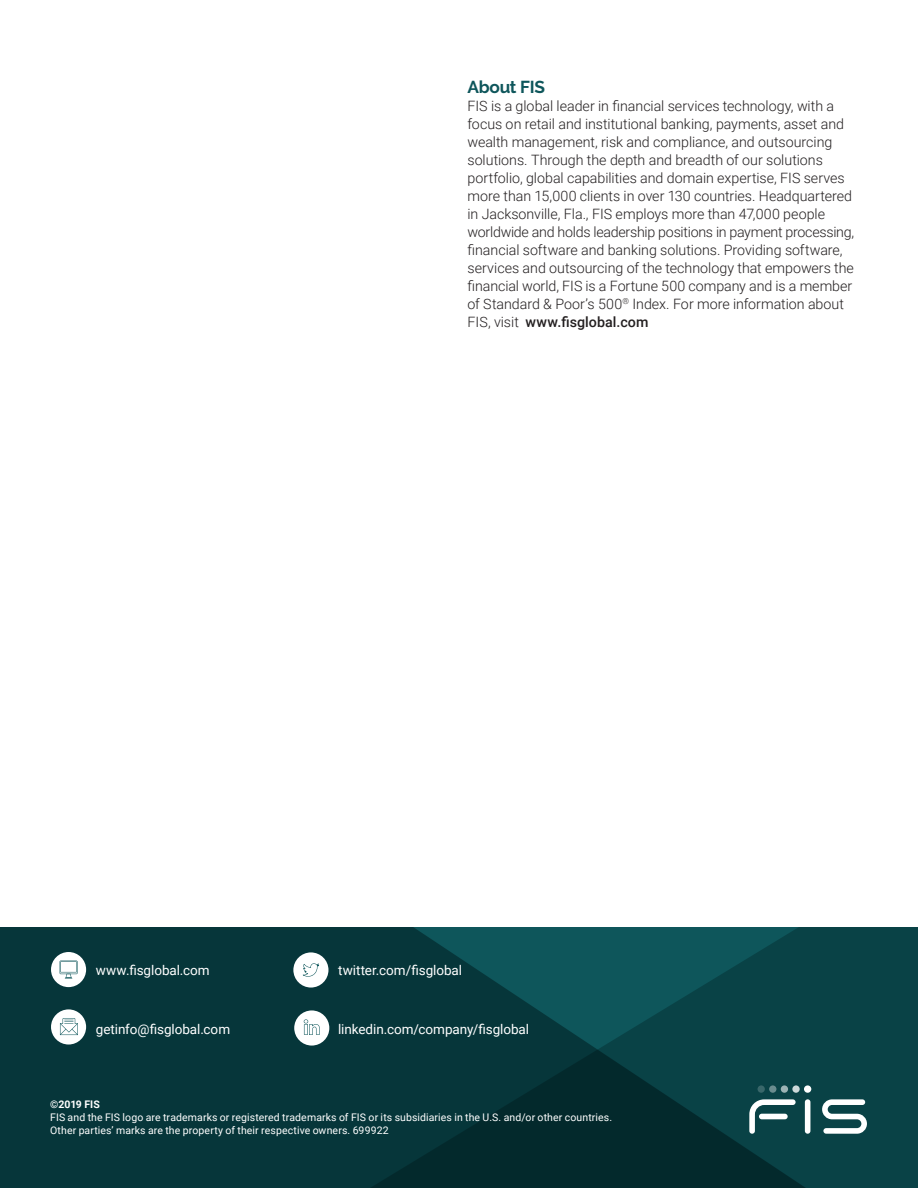
<style>
.page{position:relative;width:918px;height:1188px;background:#fff}
.page>*{position:absolute;margin:0;border:0;box-sizing:border-box;transform-origin:0 0}
.t1{font:700 17.25px "Raleway";letter-spacing:-.015em;color:#0e565b}
.t2{font:300 14.25px/18px "Roboto";letter-spacing:-.005em;color:#231f20}
.t3{font:13.5px "Roboto";letter-spacing:-.005em;color:#fff}
.t4{font:10.5px/12.6px "Roboto";letter-spacing:.01em;color:#fff}
.t5{font:700 10.5px "Roboto";letter-spacing:.005em;color:#fff}
.s1{font-weight:500}
</style>
<div class="page">
<div style="left:0;top:927px;width:261px;height:261px;background:#06363a"></div>
<svg style="left:261px;top:927px;width:657px;height:261px;background:#073c3f"></svg>
<svg style="left:792px;top:1085px;width:8px;height:8px"></svg>
<div style="left:781px;top:1085px;width:7px;height:8px;background:#9cb3b5;border-radius:50%"></div>
<svg style="left:769px;top:1085px;width:7px;height:8px"></svg>
<div style="left:758px;top:1085px;width:7px;height:8px;background:#39676a;border-radius:50%"></div>
<div style="left:805px;top:1099px;width:5px;height:35px;background:#fff;border-radius:3px"></div>
<div style="left:804px;top:1085px;width:7px;height:8px;background:#fff;border-radius:50%"></div>
<svg style="left:749px;top:1099px;width:47px;height:35px"></svg>
<svg style="left:822px;top:1099px;width:45px;height:35px"></svg>
<div style="left:294px;top:1010px;width:35px;height:36px;background:#fff;border-radius:50%"></div>
<svg style="left:304px;top:1019px;width:16px;height:16px"></svg>
<div style="left:51px;top:1009px;width:35px;height:36px;background:#fff;border-radius:50%"></div>
<svg style="left:60px;top:1018px;width:18px;height:17px"></svg>
<div style="left:51px;top:952px;width:35px;height:35px;background:#fff;border-radius:50%"></div>
<svg style="left:60px;top:961px;width:18px;height:18px"></svg>
<div style="left:293px;top:952px;width:35px;height:36px;background:#fff;border-radius:50%"></div>
<svg style="left:303px;top:963px;width:16px;height:14px"></svg>
<p class="t1" style="left:468px;top:77px;width:79px">About FIS</p>
<p class="t2" style="left:468px;top:96px;width:388px">FIS is a global leader in financial services technology, with a focus on retail and institutional banking, payments, asset and wealth management, risk and compliance, and outsourcing solutions. Through the depth and breadth of our solutions portfolio, global capabilities and domain expertise, FIS serves more than 15,000 clients in over 130 countries. Headquartered in Jacksonville, Fla., FIS employs more than 47,000 people worldwide and holds leadership positions in payment processing, financial software and banking solutions. Providing software, services and outsourcing of the technology that empowers the financial world, FIS is a Fortune 500 company and is a member of Standard &amp; Poor’s 500<sup>®</sup> Index. For more information about FIS, visit <span class="s1">www.fisglobal.com</span></p>
<p class="t3" style="left:96px;top:961px;width:115px">www.fisglobal.com</p>
<p class="t3" style="left:338px;top:961px;width:125px">twitter.com/fisglobal</p>
<p class="t3" style="left:96px;top:1020px;width:136px">getinfo@fisglobal.com</p>
<p class="t3" style="left:338px;top:1020px;width:193px">linkedin.com/company/fisglobal</p>
<p class="t5" style="left:50px;top:1097px;width:51px">©2019 FIS</p>
<p class="t4" style="left:50px;top:1111px;width:564px">FIS and the FIS logo are trademarks or registered trademarks of FIS or its subsidiaries in the U.S. and/or other countries.<br>Other parties’ marks are the property of their respective owners. 699922</p>
</div>
